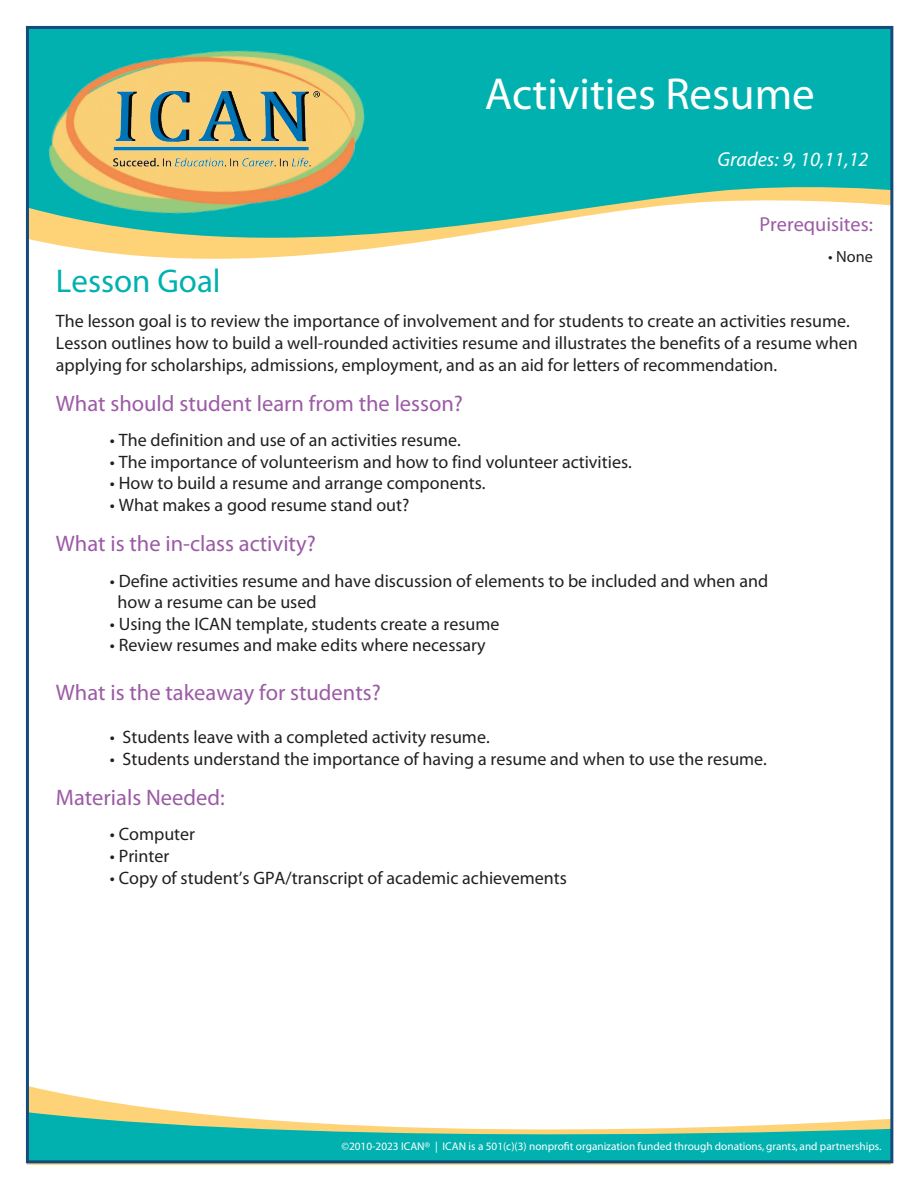
<style>
.page{position:relative;width:918px;height:1188px;background:#fff}
.page>*{position:absolute;margin:0;border:0;box-sizing:border-box;transform-origin:0 0}
.t1{font:45px "Myriad Pro";color:#fff}
.t2{font:44.4px "Fontdinerdotcom Huggable";color:#fff}
.t3{font:33px "Myriad Pro";color:#00b1b0}
.t4{font:22.5px "Myriad Pro";color:#9b5ba5}
.t5{font:italic 20.25px "Myriad Pro";color:#fff}
.t6{font:20.25px "Myriad Pro";color:#9b5ba5}
.t7{font:18px/21.6px "Myriad Pro";color:#231f20}
.t8{font:16.2px "Myriad Pro";color:#231f20}
.t9{font:11.25px "Myriad";color:#fff}
.s1{font-size:53.4px}
</style>
<div class="page">
<svg style="left:27px;top:1086px;width:864px;height:79px"></svg>
<svg style="left:30px;top:1112px;width:859px;height:47px;fill:#00b1b0"></svg>
<svg style="left:651px;top:25px;width:135px;height:1px"></svg>
<svg style="left:30px;top:30px;width:859px;height:229px;fill:#00b1b0"></svg>
<img style="left:43px;top:31px;width:330px;height:199px">
<img style="left:108px;top:87px;width:217px;height:80px">
<p class="t2" style="left:462px;top:56px;width:324px"><span class="s1">W</span>HAT TO <span class="s1">B</span>RING</p>
<p class="t1" style="left:485px;top:66px;width:332px">Activities Resume</p>
<p class="t5" style="left:717px;top:146px;width:153px">Grades: 9, 10,11,12</p>
<p class="t6" style="left:760px;top:211px;width:115px">Prerequisites:</p>
<p class="t8" style="left:828px;top:247px;width:46px">• None</p>
<p class="t3" style="left:56px;top:261px;width:166px">Lesson Goal</p>
<p class="t7" style="left:56px;top:310px;width:803px">The lesson goal is to review the importance of involvement and for students to create an activities resume.<br>Lesson outlines how to build a well-rounded activities resume and illustrates the benefits of a resume when applying for scholarships, admissions, employment, and as an aid for letters of recommendation.</p>
<p class="t4" style="left:56px;top:390px;width:409px">What should student learn from the lesson?</p>
<p class="t7" style="left:110px;top:429px;width:352px">• The definition and use of an activities resume.</p>
<p class="t7" style="left:110px;top:451px;width:523px">• The importance of volunteerism and how to find volunteer activities.</p>
<p class="t7" style="left:110px;top:472px;width:377px">• How to build a resume and arrange components.</p>
<p class="t7" style="left:110px;top:494px;width:301px">• What makes a good resume stand out?</p>
<p class="t4" style="left:56px;top:530px;width:261px">What is the in-class activity?</p>
<p class="t7" style="left:118px;top:569px;width:652px;text-indent:-8px">• Define activities resume and have discussion of elements to be included and when and how a resume can be used</p>
<p class="t7" style="left:110px;top:613px;width:391px">• Using the ICAN template, students create a resume</p>
<p class="t7" style="left:110px;top:634px;width:377px">• Review resumes and make edits where necessary</p>
<p class="t4" style="left:56px;top:679px;width:326px">What is the takeaway for students?</p>
<p class="t7" style="left:110px;top:726px;width:381px">• Students leave with a completed activity resume.</p>
<p class="t7" style="left:110px;top:748px;width:659px">• Students understand the importance of having a resume and when to use the resume.</p>
<p class="t4" style="left:56px;top:784px;width:170px">Materials Needed:</p>
<p class="t7" style="left:110px;top:823px;width:87px">• Computer</p>
<p class="t7" style="left:110px;top:845px;width:61px">• Printer</p>
<p class="t7" style="left:110px;top:866px;width:459px">• Copy of student’s GPA/transcript of academic achievements</p>
<p class="t9" style="left:341px;top:1141px;width:541px">©2010-2023 ICAN® | ICAN is a 501(c)(3) nonprofit organization funded through donations, grants, and partnerships.</p>
</div>
